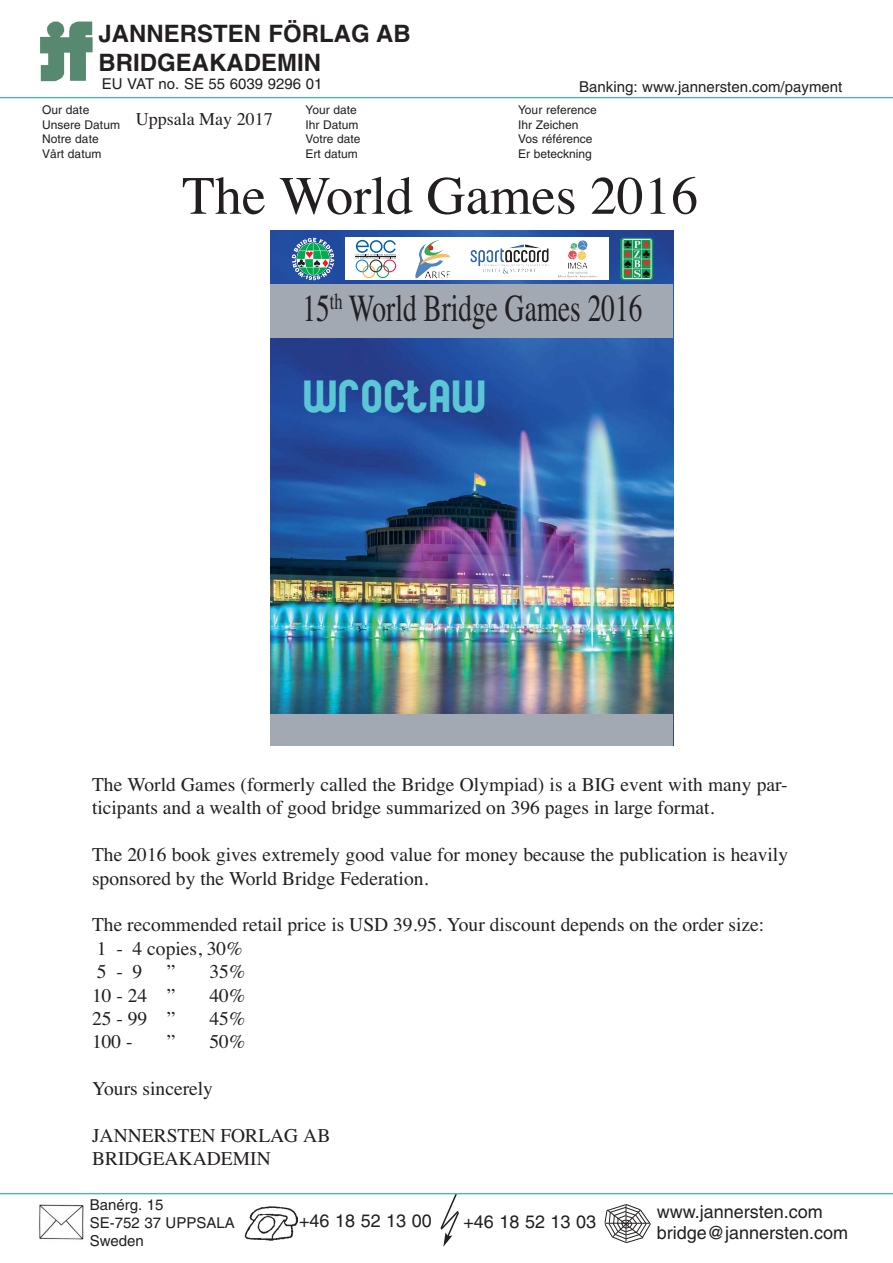
<style>
.page{position:relative;width:893px;height:1263px;background:#fff}
.page>*{position:absolute;margin:0;border:0;box-sizing:border-box;transform-origin:0 0}
.t1{font:54px "Times";color:#231f20}
.t2{font:900 45px "Garaje 53 Unicase";color:#5bc7d6}
.t3{font:38.4px "Times";color:#231f20;scale:.71 1}
.t4{font:700 24px/28.8px "Helvetica";color:#231f20}
.t5{font:19.5px/23.4px "Times";color:#231f20}
.t6{font:18px/21.6px "Helvetica";color:#231f20}
.t7{font:18px "Times";color:#231f20}
.t8{font:15px/18px "Helvetica";color:#231f20}
.t9{font:12px/14.4px "Helvetica";color:#231f20}
</style>
<div class="page">
<img style="left:40px;top:21px;width:53px;height:61px">
<img style="left:39px;top:1204px;width:45px;height:36px">
<svg style="left:439px;top:1194px;width:21px;height:53px"></svg>
<img style="left:244px;top:1206px;width:53px;height:35px">
<svg style="left:604px;top:1204px;width:47px;height:39px"></svg>
<hr style="left:626px;top:1205px;width:1px;height:36px;background:#231f20">
<hr style="left:605px;top:1223px;width:45px;height:1px;background:#231f20">
<hr style="left:0;top:97px;width:893px;height:1px;background:#00a78f">
<hr style="left:0;top:1193px;width:893px;height:1px;background:#00a78f">
<img style="left:271px;top:230px;width:402px;height:484px">
<div style="left:345px;top:238px;width:264px;height:42px;background:#fff"></div>
<div style="left:271px;top:714px;width:402px;height:32px;background:#a2a9b2"></div>
<div style="left:271px;top:284px;width:402px;height:54px;background:#a2a9b2"></div>
<img style="left:419px;top:240px;width:21px;height:20px">
<img style="left:500px;top:244px;width:49px;height:19px">
<img style="left:568px;top:240px;width:19px;height:20px">
<img style="left:620px;top:238px;width:33px;height:42px">
<svg style="left:356px;top:240px;width:40px;height:38px"></svg>
<svg style="left:396px;top:381px;width:29px;height:24px"></svg>
<svg style="left:292px;top:238px;width:42px;height:42px;background:#5a959b"></svg>
<p class="t4" style="left:98px;top:21px;width:314px">JANNERSTEN FÖRLAG AB<br>BRIDGEAKADEMIN</p>
<p class="t8" style="left:102px;top:76px;width:222px">EU VAT no. SE 55 6039 9296 01</p>
<p class="t8" style="left:579px;top:79px;width:265px">Banking: www.jannersten.com/payment</p>
<p class="t9" style="left:42px;top:104px;width:79px">Our date<br>Unsere Datum<br>Notre date<br>Vårt datum</p>
<p class="t9" style="left:305px;top:104px;width:57px">Your date<br>Ihr Datum<br>Votre date<br>Ert datum</p>
<p class="t9" style="left:518px;top:104px;width:80px">Your reference<br>Ihr Zeichen<br>Vos référence<br>Er beteckning</p>
<p class="t7" style="left:136px;top:108px;width:138px">Uppsala May 2017</p>
<h1 class="t1" style="left:182px;top:164px;width:518px">The World Games 2016</h1>
<h3 class="t3" style="left:302px;top:285px;width:480px">15<sup>th</sup> World Bridge Games 2016</h3>
<h2 class="t2" style="left:302px;top:379px;width:185px">WROCLAW</h2>
<p class="t5" style="left:92px;top:772px;width:697px">The World Games (formerly called the Bridge Olympiad) is a BIG event with many par&shy;ticipants and a wealth of good bridge summarized on 396 pages in large format.</p>
<p class="t5" style="left:92px;top:843px;width:698px">The 2016 book gives extremely good value for money because the publication is heavily sponsored by the World Bridge Federation.</p>
<p class="t5" style="left:92px;top:913px;width:674px">The recommended retail price is USD 39.95. Your discount depends on the order size:<br>1 - 4 copies, 30%<br>5-9</p>
<p class="t5" style="left:167px;top:960px;width:10px">”</p>
<p class="t5" style="left:210px;top:960px;width:37px">35%</p>
<p class="t5" style="left:92px;top:983px;width:85px">10-24 ”</p>
<p class="t5" style="left:210px;top:983px;width:37px">40%</p>
<p class="t5" style="left:92px;top:1006px;width:85px">25-99 ”</p>
<p class="t5" style="left:210px;top:1006px;width:37px">45%</p>
<p class="t5" style="left:92px;top:1030px;width:42px">100 -</p>
<p class="t5" style="left:167px;top:1030px;width:10px">”</p>
<p class="t5" style="left:210px;top:1030px;width:37px">50%</p>
<p class="t5" style="left:92px;top:1077px;width:122px">Yours sincerely</p>
<p class="t5" style="left:92px;top:1123px;width:240px">JANNERSTEN FORLAG AB<br>BRIDGEAKADEMIN</p>
<p class="t8" style="left:90px;top:1197px;width:147px">Banérg. 15<br>SE-752 37 UPPSALA<br>Sweden</p>
<p class="t6" style="left:299px;top:1211px;width:134px">+46 18 52 13 00</p>
<p class="t6" style="left:463px;top:1212px;width:134px">+46 18 52 13 03</p>
<p class="t6" style="left:657px;top:1202px;width:193px">www.jannersten.com bridge@jannersten.com</p>
</div>
